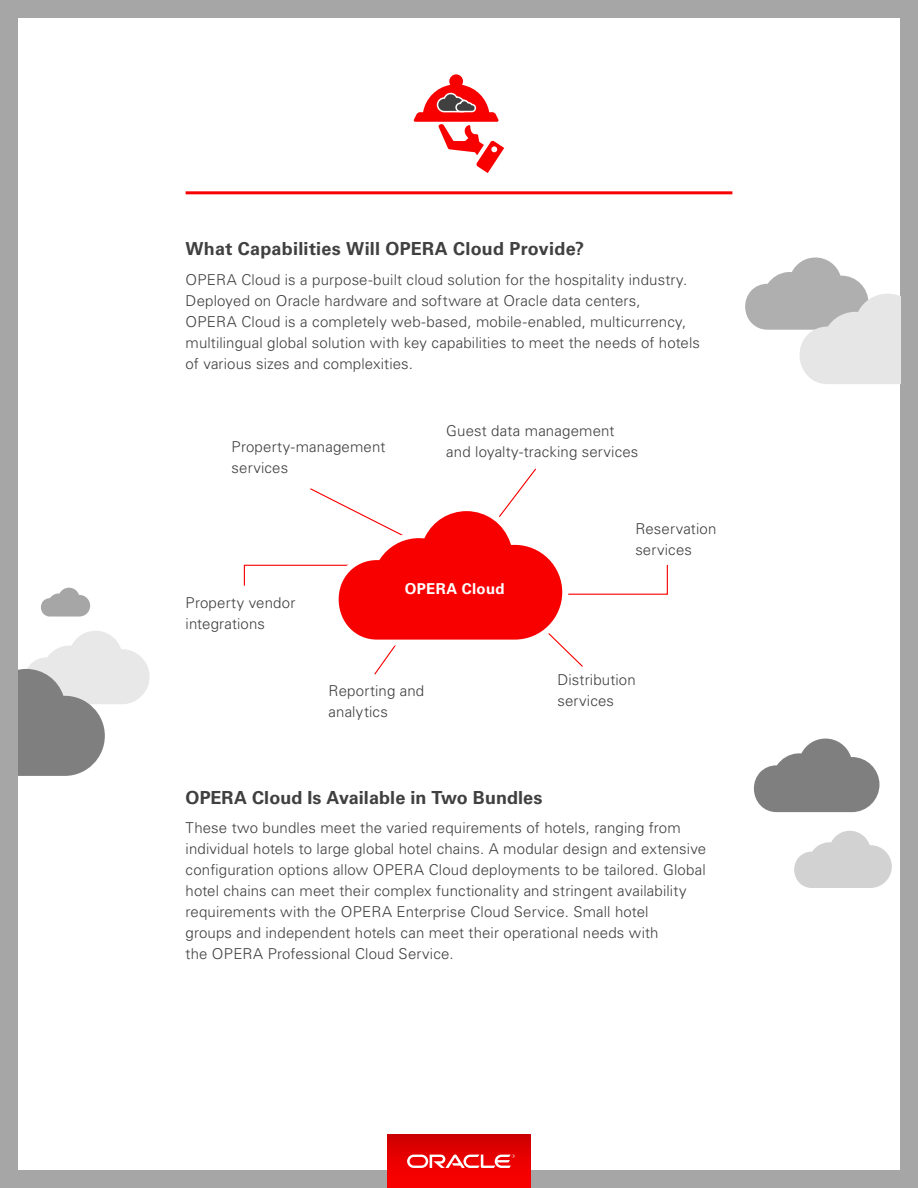
<style>
.page{position:relative;width:918px;height:1188px;background:#fff}
.page>*{position:absolute;margin:0;border:0;box-sizing:border-box;transform-origin:0 0}
.Body_Bullet_10_15{font:700 18px "Univers LT Std";letter-spacing:.01em;color:#404040}
.Body_Bullet_10_15-2{font:300 15px/21px "Univers LT Std";letter-spacing:.01em;color:#404040}
.Body_Bullet_10_15-3{font:700 15px "Univers LT Std";letter-spacing:.02em;color:#fff}
</style>
<div class="page">
<div style="left:0;top:0;width:918px;height:1188px;border:18px solid #a6a6a6"></div>
<hr style="left:186px;top:191px;width:546px;height:3px;background:#f80000">
<svg style="left:413px;top:74px;width:91px;height:99px"></svg>
<svg style="left:754px;top:739px;width:125px;height:73px"></svg>
<svg style="left:794px;top:831px;width:98px;height:57px"></svg>
<svg style="left:41px;top:588px;width:49px;height:29px"></svg>
<svg style="left:18px;top:631px;width:132px;height:145px"></svg>
<svg style="left:745px;top:257px;width:155px;height:127px"></svg>
<svg style="left:243px;top:468px;width:425px;height:207px"></svg>
<div style="left:387px;top:1135px;width:144px;height:53px;background:linear-gradient(to bottom,#d10000,#f00)"></div>
<svg style="left:407px;top:1154px;width:108px;height:14px"></svg>
<p class="Body_Bullet_10_15" style="left:186px;top:239px;width:400px">What Capabilities Will OPERA Cloud Provide?</p>
<p class="Body_Bullet_10_15-2" style="left:186px;top:269px;width:516px">OPERA Cloud is a purpose-built cloud solution for the hospitality industry.<br>Deployed on Oracle hardware and software at Oracle data centers,<br>OPERA Cloud is a completely web-based, mobile-enabled, multicurrency, multilingual global solution with key capabilities to meet the needs of hotels of various sizes and complexities.</p>
<p class="Body_Bullet_10_15-2" style="left:232px;top:436px;width:155px">Property-management services</p>
<p class="Body_Bullet_10_15-2" style="left:186px;top:592px;width:111px">Property vendor integrations</p>
<p class="Body_Bullet_10_15-2" style="left:446px;top:420px;width:194px">Guest data management and loyalty-tracking services</p>
<p class="Body_Bullet_10_15-3" style="left:405px;top:580px;width:101px">OPERA Cloud</p>
<p class="Body_Bullet_10_15-2" style="left:635px;top:518px;width:82px">Reservation services</p>
<p class="Body_Bullet_10_15-2" style="left:329px;top:680px;width:97px">Reporting and analytics</p>
<p class="Body_Bullet_10_15-2" style="left:557px;top:669px;width:80px">Distribution services</p>
<p class="Body_Bullet_10_15" style="left:186px;top:787px;width:358px">OPERA Cloud Is Available in Two Bundles</p>
<p class="Body_Bullet_10_15-2" style="left:186px;top:818px;width:522px">These two bundles meet the varied requirements of hotels, ranging from individual hotels to large global hotel chains. A modular design and extensive configuration options allow OPERA Cloud deployments to be tailored. Global hotel chains can meet their complex functionality and stringent availability requirements with the OPERA Enterprise Cloud Service. Small hotel<br>groups and independent hotels can meet their operational needs with<br>the OPERA Professional Cloud Service.</p>
</div>
